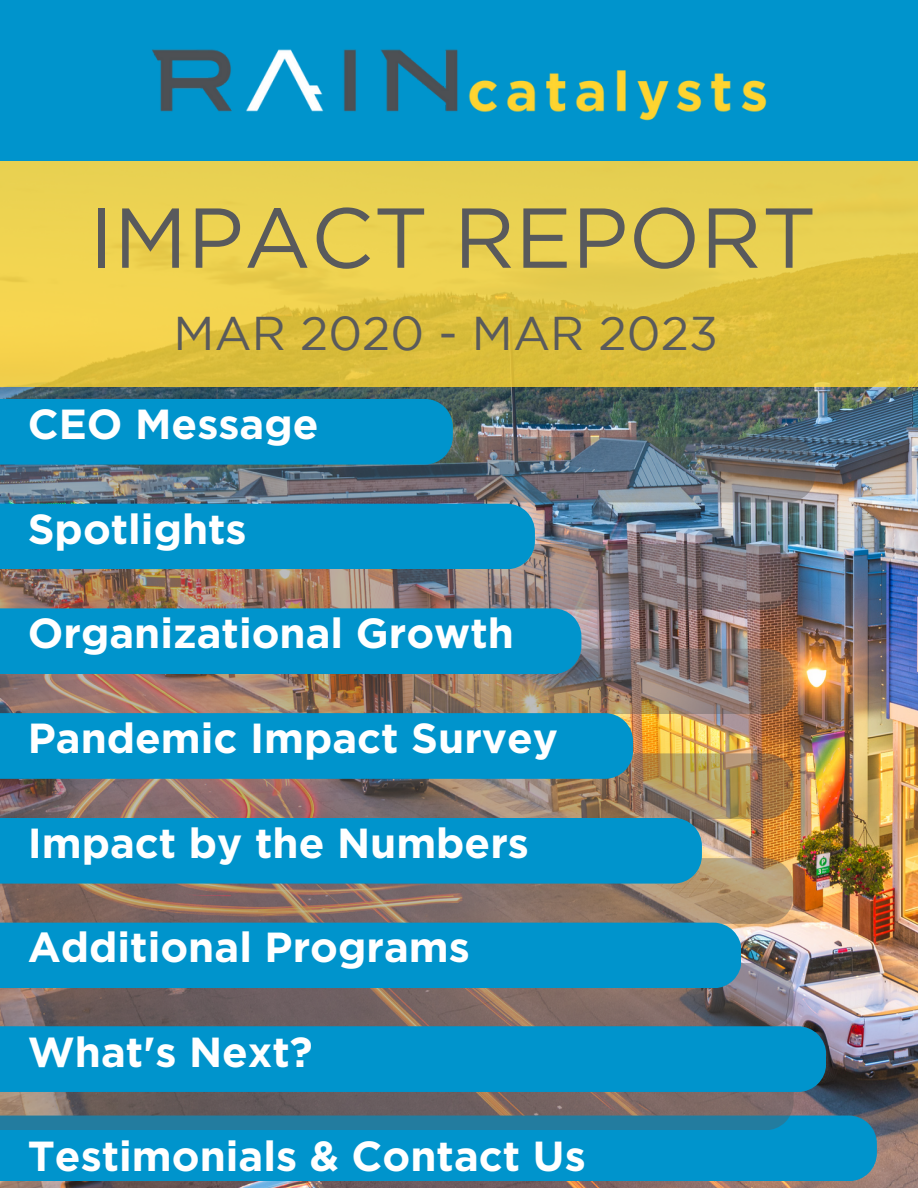
<style>
.page{position:relative;width:918px;height:1188px;background:#fff}
.page>*{position:absolute;margin:0;border:0;box-sizing:border-box;transform-origin:0 0}
.t1{font:84.75px "Gotham";color:#595a5c}
.t2{font:47.25px "Gotham";color:#595a5c}
.t3{font:700 42px "Gotham";color:#fff}
</style>
<div class="page">
<img style="left:0;top:387px;width:918px;height:801px">
<div style="left:0;top:0;width:918px;height:161px;background:#0094cc"></div>
<img style="left:152px;top:49px;width:615px;height:72px">
<svg style="left:0;top:161px;width:918px;height:226px;background:#e6ca49"></svg>
<img style="left:0;top:437px;width:815px;height:65px">
<img style="left:0;top:753px;width:794px;height:66px">
<svg style="left:0;top:858px;width:794px;height:66px;background:#927866"></svg>
<svg style="left:0;top:963px;width:794px;height:63px;background:#786664"></svg>
<img style="left:0;top:649px;width:794px;height:65px">
<img style="left:0;top:544px;width:794px;height:66px">
<div style="left:0;top:399px;width:453px;height:66px;background:#0094cc"></div>
<div style="left:0;top:713px;width:633px;height:66px;background:#0094cc"></div>
<div style="left:0;top:818px;width:702px;height:66px;background:#0094cc"></div>
<div style="left:0;top:923px;width:741px;height:65px;background:#0094cc"></div>
<div style="left:0;top:608px;width:581px;height:66px;background:#0094cc"></div>
<div style="left:0;top:504px;width:535px;height:65px;background:#0094cc"></div>
<div style="left:0;top:1116px;width:877px;height:65px;background:#0094cc"></div>
<svg style="left:0;top:1092px;width:794px;height:38px;background:#566d78"></svg>
<div style="left:0;top:1026px;width:826px;height:66px;background:#0094cc"></div>
<p class="t1" style="left:89px;top:206px;width:729px">IMPACT REPORT</p>
<p class="t2" style="left:174px;top:315px;width:546px">MAR 2020 - MAR 2023</p>
<p class="t3" style="left:28px;top:399px;width:292px">CEO Message</p>
<p class="t3" style="left:28px;top:503px;width:220px">Spotlights</p>
<p class="t3" style="left:28px;top:608px;width:488px">Organizational Growth</p>
<p class="t3" style="left:28px;top:713px;width:532px">Pandemic Impact Survey</p>
<p class="t3" style="left:28px;top:817px;width:503px">Impact by the Numbers</p>
<p class="t3" style="left:28px;top:922px;width:444px">Additional Programs</p>
<p class="t3" style="left:28px;top:1027px;width:286px">What's Next?</p>
<p class="t3" style="left:28px;top:1131px;width:559px">Testimonials &amp; Contact Us</p>
</div>
